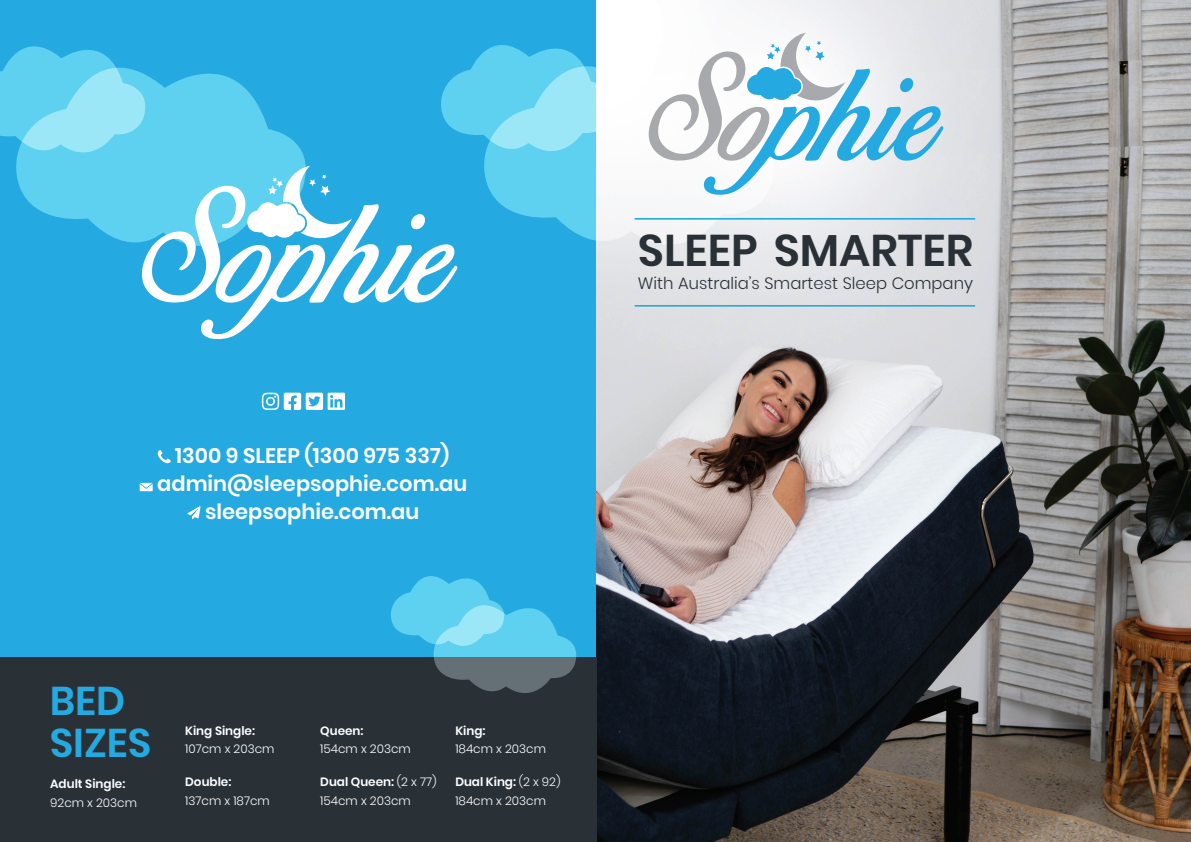
<style>
.page{position:relative;width:1191px;height:842px;background:#fff}
.page>*{position:absolute;margin:0;border:0;box-sizing:border-box;transform-origin:0 0}
.t1{font:600 44.3px "Poppins";color:#293137}
.t2{font:600 40px "Poppins";color:#24aae1}
.t3{font:600 21px "Poppins";color:#fff}
.t4{font:300 16.4px "Poppins";color:#293137}
.t5{font:300 12px/18.7px "Poppins";color:#fff}
.t6{font:600 12px/18.7px "Poppins";color:#fff}
.s1{font-weight:300}
.s2{font-weight:600}
</style>
<div class="page">
<img style="left:595px;top:0;width:596px;height:842px">
<div style="left:0;top:0;width:595px;height:842px;background:#24aae1"></div>
<svg style="left:16px;top:73px;width:290px;height:170px;fill:#5ed0f0"></svg>
<svg style="left:484px;top:65px;width:290px;height:181px"></svg>
<svg style="left:0;top:46px;width:146px;height:107px;background:#6dd3f0"></svg>
<svg style="left:441px;top:44px;width:173px;height:108px"></svg>
<svg style="left:648px;top:33px;width:295px;height:163px"></svg>
<svg style="left:141px;top:166px;width:316px;height:174px"></svg>
<svg style="left:262px;top:393px;width:83px;height:17px"></svg>
<svg style="left:158px;top:450px;width:13px;height:13px"></svg>
<svg style="left:140px;top:483px;width:13px;height:8px"></svg>
<svg style="left:187px;top:506px;width:14px;height:13px"></svg>
<hr style="left:634px;top:218px;width:341px;height:2px;background:#24aae1">
<hr style="left:634px;top:305px;width:341px;height:2px;background:#24aae1">
<div style="left:0;top:657px;width:596px;height:185px;background:#293137"></div>
<svg style="left:391px;top:576px;width:185px;height:117px"></svg>
<p class="t3" style="left:175px;top:444px;width:275px">1300 9 SLEEP (1300 975 337)</p>
<p class="t3" style="left:157px;top:472px;width:311px">admin@sleepsophie.com.au</p>
<p class="t3" style="left:205px;top:500px;width:216px">sleepsophie.com.au</p>
<p class="t2" style="left:50px;top:677px;width:77px">BED</p>
<p class="t2" style="left:50px;top:719px;width:103px">SIZES</p>
<p class="t6" style="left:50px;top:775px;width:88px">Adult Single:<br><span class="s1">92cm x 203cm</span></p>
<p class="t6" style="left:185px;top:721px;width:91px">King Single:<br><span class="s1">107cm x 203cm</span></p>
<p class="t5" style="left:185px;top:773px;width:86px"><span class="s2">Double:<br></span>137cm x 187cm</p>
<p class="t5" style="left:320px;top:721px;width:92px"><span class="s2">Queen:<br></span>154cm x 203cm</p>
<p class="t5" style="left:320px;top:773px;width:118px"><span class="s2">Dual Queen:</span> (2 x 77)<br>154cm x 203cm</p>
<p class="t5" style="left:455px;top:721px;width:92px"><span class="s2">King:<br></span>184cm x 203cm</p>
<p class="t5" style="left:455px;top:773px;width:107px"><span class="s2">Dual King:</span> (2 x 92)<br>184cm x 203cm</p>
<p class="t1" style="left:638px;top:225px;width:336px">SLEEP SMARTER</p>
<p class="t4" style="left:638px;top:274px;width:336px">With Australia’s Smartest Sleep Company</p>
</div>
